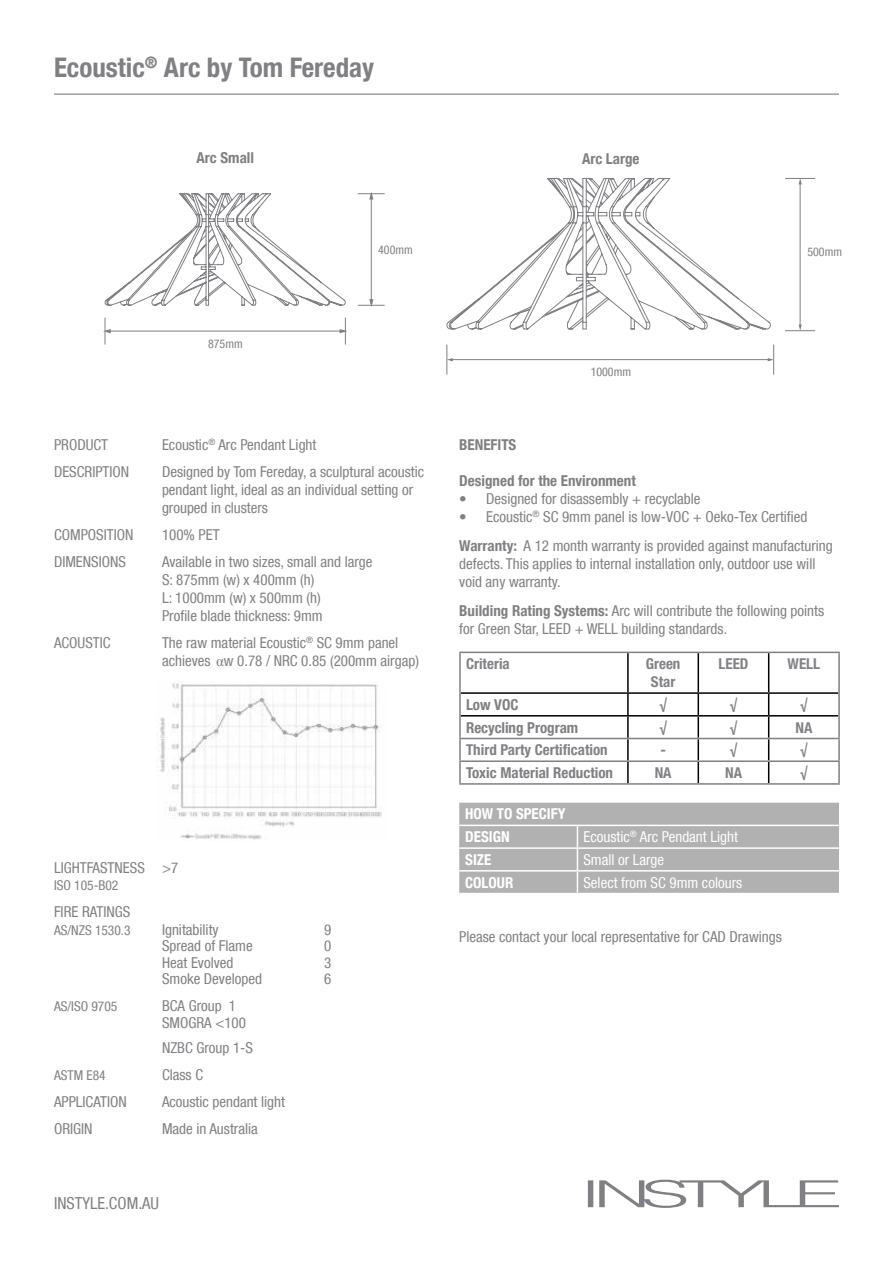
<style>
.page{position:relative;width:893px;height:1263px;background:#fff}
.page>*{position:absolute;margin:0;border:0;box-sizing:border-box;transform-origin:0 0}
.t1{font:700 condensed 27px "Helvetica Neue LT Com";color:#807f83}
.t2{font:condensed 16.5px "Helvetica Neue LT Com";color:#807f83}
.t3{font:condensed 15px/18px "Helvetica Neue LT Com";color:#807f83}
.t4{font:700 condensed 15px "Helvetica Neue LT Com";color:#807f83}
.t5{font:700 condensed 15px/18px "Helvetica Neue LT Std";color:#818285;text-align:center}
.t6{font:condensed 15px "Helvetica Neue LT Com";color:#fff}
.t7{font:700 condensed 15px/22.6px "Helvetica Neue LT Com";color:#fff}
.t8{font:condensed 13.5px "Helvetica Neue LT Com";color:#807f83}
.t9{font:condensed 12px "Helvetica Neue LT Com";color:#807f83}
.s1{font-family:"Times New Roman";font-stretch:normal}
.s2{font-weight:700}
</style>
<div class="page">
<svg style="left:588px;top:1180px;width:251px;height:28px"></svg>
<hr style="left:627px;top:653px;width:2px;height:39px;background:#000">
<hr style="left:698px;top:653px;width:1px;height:39px;background:#000">
<hr style="left:768px;top:653px;width:1px;height:39px;background:#000">
<hr style="left:461px;top:692px;width:167px;height:2px;background:#000">
<hr style="left:628px;top:692px;width:70px;height:2px;background:#000">
<hr style="left:627px;top:694px;width:2px;height:21px;background:#000">
<hr style="left:698px;top:692px;width:71px;height:2px;background:#000">
<hr style="left:769px;top:692px;width:69px;height:2px;background:#000">
<hr style="left:461px;top:715px;width:167px;height:1px;background:#000">
<hr style="left:628px;top:715px;width:70px;height:1px;background:#000">
<hr style="left:627px;top:716px;width:2px;height:22px;background:#000">
<hr style="left:698px;top:715px;width:71px;height:1px;background:#000">
<hr style="left:769px;top:715px;width:69px;height:1px;background:#000">
<hr style="left:627px;top:739px;width:2px;height:21px;background:#000">
<hr style="left:627px;top:762px;width:2px;height:21px;background:#000">
<svg style="left:698px;top:694px;width:1px;height:89px"></svg>
<svg style="left:768px;top:694px;width:1px;height:89px"></svg>
<hr style="left:459px;top:653px;width:2px;height:40px;background:#807f83">
<hr style="left:459px;top:652px;width:169px;height:1px;background:#807f83">
<hr style="left:628px;top:652px;width:70px;height:1px;background:#807f83">
<hr style="left:698px;top:652px;width:71px;height:1px;background:#807f83">
<hr style="left:769px;top:652px;width:71px;height:1px;background:#807f83">
<hr style="left:838px;top:653px;width:2px;height:40px;background:#807f83">
<hr style="left:459px;top:693px;width:2px;height:23px;background:#807f83">
<hr style="left:838px;top:693px;width:2px;height:23px;background:#807f83">
<hr style="left:459px;top:716px;width:2px;height:22px;background:#807f83">
<hr style="left:838px;top:716px;width:2px;height:22px;background:#807f83">
<hr style="left:459px;top:739px;width:2px;height:21px;background:#807f83">
<hr style="left:459px;top:762px;width:2px;height:21px;background:#807f83">
<hr style="left:459px;top:738px;width:169px;height:1px;background:#807f83">
<hr style="left:459px;top:760px;width:169px;height:2px;background:#807f83">
<hr style="left:459px;top:783px;width:169px;height:2px;background:#807f83">
<hr style="left:628px;top:738px;width:70px;height:1px;background:#807f83">
<hr style="left:698px;top:738px;width:71px;height:1px;background:#807f83">
<hr style="left:628px;top:760px;width:70px;height:2px;background:#807f83">
<hr style="left:698px;top:760px;width:71px;height:2px;background:#807f83">
<hr style="left:628px;top:783px;width:70px;height:2px;background:#807f83">
<hr style="left:698px;top:783px;width:71px;height:2px;background:#807f83">
<hr style="left:769px;top:738px;width:71px;height:1px;background:#807f83">
<hr style="left:838px;top:739px;width:2px;height:21px;background:#807f83">
<hr style="left:838px;top:762px;width:2px;height:21px;background:#807f83">
<hr style="left:769px;top:760px;width:71px;height:2px;background:#807f83">
<hr style="left:769px;top:783px;width:71px;height:2px;background:#807f83">
<svg style="left:459px;top:803px;width:380px;height:90px;background:#b5b5b5"></svg>
<hr style="left:54px;top:94px;width:785px;height:1px;background:#807f83">
<svg style="left:103px;top:192px;width:282px;height:153px"></svg>
<hr style="left:785px;top:178px;width:30px;height:1px;background:#807f83">
<hr style="left:785px;top:330px;width:30px;height:1px;background:#807f83">
<hr style="left:452px;top:359px;width:317px;height:1px;background:#807f83">
<svg style="left:446px;top:345px;width:7px;height:29px"></svg>
<svg style="left:768px;top:345px;width:6px;height:29px"></svg>
<hr style="left:800px;top:183px;width:1px;height:142px;background:#807f83">
<svg style="left:799px;top:324px;width:3px;height:6px"></svg>
<svg style="left:446px;top:178px;width:319px;height:152px"></svg>
<img style="left:157px;top:681px;width:225px;height:160px">
<h1 class="t1" style="left:54px;top:52px;width:322px">Ecoustic<sup>®</sup> Arc by Tom Fereday</h1>
<p class="t4" style="left:197px;top:149px;width:59px">Arc Small</p>
<p class="t4" style="left:582px;top:149px;width:59px">Arc Large</p>
<p class="t9" style="left:208px;top:337px;width:36px">875mm</p>
<p class="t9" style="left:378px;top:243px;width:36px">400mm</p>
<p class="t9" style="left:807px;top:245px;width:36px">500mm</p>
<p class="t9" style="left:591px;top:365px;width:42px">1000mm</p>
<p class="t3" style="left:54px;top:435px;width:56px">PRODUCT</p>
<p class="t3" style="left:162px;top:435px;width:156px">Ecoustic<sup>®</sup> Arc Pendant Light</p>
<p class="t3" style="left:54px;top:462px;width:77px">DESCRIPTION</p>
<p class="t3" style="left:162px;top:462px;width:264px">Designed by Tom Fereday, a sculptural acoustic pendant light, ideal as an individual setting or grouped in clusters</p>
<p class="t3" style="left:54px;top:525px;width:81px">COMPOSITION</p>
<p class="t3" style="left:162px;top:525px;width:59px">100% PET</p>
<p class="t3" style="left:54px;top:552px;width:73px">DIMENSIONS</p>
<p class="t3" style="left:162px;top:552px;width:212px">Available in two sizes, small and large<br>S: 875mm (w) x 400mm (h)<br>L: 1000mm (w) x 500mm (h)<br>Profile blade thickness: 9mm</p>
<p class="t3" style="left:54px;top:633px;width:58px">ACOUSTIC</p>
<p class="t3" style="left:162px;top:633px;width:259px">The raw material Ecoustic<sup>®</sup> SC 9mm panel achieves <span class="s1">α</span>w 0.78 / NRC 0.85 (200mm airgap)</p>
<p class="t3" style="left:54px;top:858px;width:126px">LIGHTFASTNESS &gt;7</p>
<p class="t8" style="left:54px;top:877px;width:66px">ISO 105-B02</p>
<p class="t3" style="left:54px;top:902px;width:78px">FIRE RATINGS</p>
<p class="t8" style="left:54px;top:922px;width:78px">AS/NZS 1530.3</p>
<p class="t3" style="left:162px;top:920px;width:58px">Ignitability</p>
<p class="t3" style="left:324px;top:920px;width:9px">9</p>
<p class="t3" style="left:162px;top:936px;width:92px">Spread of Flame</p>
<p class="t3" style="left:324px;top:936px;width:9px">0</p>
<p class="t3" style="left:162px;top:953px;width:73px">Heat Evolved</p>
<p class="t3" style="left:324px;top:953px;width:9px">3</p>
<p class="t3" style="left:162px;top:969px;width:101px">Smoke Developed</p>
<p class="t3" style="left:324px;top:969px;width:9px">6</p>
<p class="t8" style="left:54px;top:998px;width:65px">AS/ISO 9705</p>
<p class="t3" style="left:162px;top:997px;width:85px;line-height:16.5px">BCA Group 1<br>SMOGRA &lt;100</p>
<p class="t3" style="left:162px;top:1038px;width:93px">NZBC Group 1-S</p>
<p class="t8" style="left:54px;top:1067px;width:53px">ASTM E84</p>
<p class="t3" style="left:162px;top:1065px;width:43px">Class C</p>
<p class="t3" style="left:54px;top:1092px;width:74px">APPLICATION</p>
<p class="t3" style="left:162px;top:1092px;width:125px">Acoustic pendant light</p>
<p class="t3" style="left:54px;top:1119px;width:40px">ORIGIN</p>
<p class="t3" style="left:162px;top:1119px;width:97px">Made in Australia</p>
<p class="t2" style="left:54px;top:1193px;width:107px">INSTYLE.COM.AU</p>
<p class="t4" style="left:459px;top:436px;width:59px">BENEFITS</p>
<p class="t4" style="left:459px;top:472px;width:178px">Designed for the Environment</p>
<p class="t3" style="left:459px;top:489px;width:243px">• Designed for disassembly + recyclable</p>
<p class="t3" style="left:459px;top:502px;width:375px;line-height:28.8px">• Ecoustic<sup>®</sup> SC 9mm panel is low-VOC + Oeko-Tex Certified<br><span class="s2">Warranty:</span> A 12 month warranty is provided against manufacturing</p>
<p class="t3" style="left:459px;top:554px;width:358px">defects. This applies to internal installation only, outdoor use will void any warranty.</p>
<p class="t3" style="left:459px;top:601px;width:366px"><span class="s2">Building Rating Systems:</span> Arc will contribute the following points for Green Star, LEED + WELL building standards.</p>
<p class="t5" style="left:466px;top:654px;width:45px">Criteria</p>
<p class="t5" style="left:646px;top:654px;width:36px">Green<br>Star</p>
<p class="t5" style="left:718px;top:654px;width:31px">LEED</p>
<p class="t5" style="left:788px;top:654px;width:34px">WELL</p>
<p class="t4" style="left:466px;top:695px;width:54px">Low VOC</p>
<p class="t5" style="left:659px;top:695px;width:9px">√</p>
<p class="t5" style="left:729px;top:695px;width:9px">√</p>
<p class="t5" style="left:800px;top:695px;width:9px">√</p>
<p class="t4" style="left:466px;top:718px;width:114px">Recycling Program</p>
<p class="t5" style="left:659px;top:718px;width:9px">√</p>
<p class="t5" style="left:730px;top:718px;width:9px">√</p>
<p class="t5" style="left:795px;top:718px;width:18px">NA</p>
<p class="t5" style="left:466px;top:741px;width:143px">Third Party Certification</p>
<p class="t5" style="left:660px;top:741px;width:7px">-</p>
<p class="t5" style="left:729px;top:741px;width:9px">√</p>
<p class="t5" style="left:800px;top:741px;width:9px">√</p>
<p class="t4" style="left:466px;top:764px;width:149px">Toxic Material Reduction</p>
<p class="t5" style="left:655px;top:763px;width:18px">NA</p>
<p class="t5" style="left:725px;top:763px;width:18px">NA</p>
<p class="t5" style="left:800px;top:763px;width:9px">√</p>
<p class="t7" style="left:465px;top:803px;width:102px">HOW TO SPECIFY<br>DESIGN</p>
<p class="t6" style="left:583px;top:828px;width:156px">Ecoustic<sup>®</sup> Arc Pendant Light</p>
<p class="t7" style="left:465px;top:848px;width:28px">SIZE</p>
<p class="t6" style="left:583px;top:851px;width:82px">Small or Large</p>
<p class="t7" style="left:465px;top:871px;width:50px">COLOUR</p>
<p class="t6" style="left:583px;top:873px;width:160px">Select from SC 9mm colours</p>
<p class="t3" style="left:459px;top:928px;width:324px">Please contact your local representative for CAD Drawings</p>
</div>
